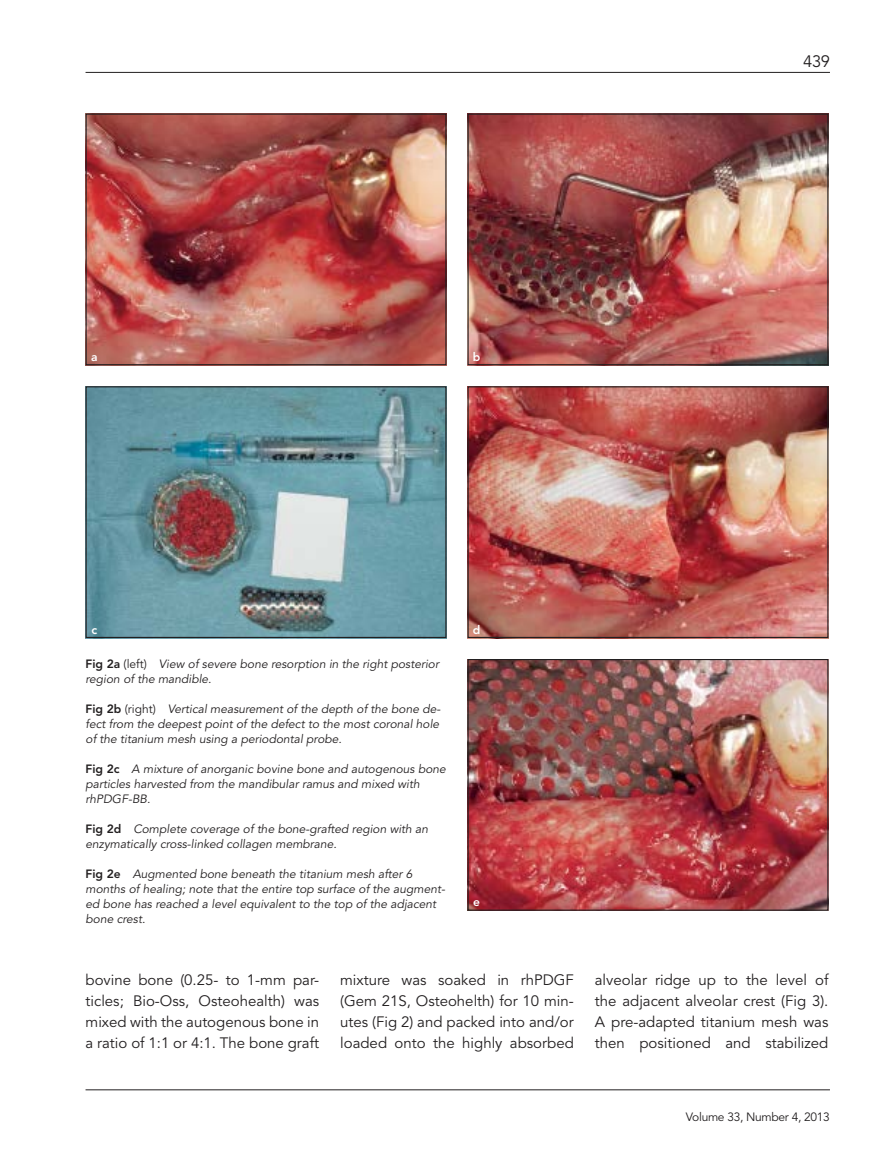
<style>
.page{position:relative;width:878px;height:1175px;background:#fff}
.page>*{position:absolute;margin:0;border:0;box-sizing:border-box;transform-origin:0 0}
.t1{font:16.5px "Avenir LT Std";color:#221f20}
.t2{font:15px/21px "Avenir LT Std";color:#221f20;text-align:justify}
.t3{font:italic 12px/15px "Avenir LT Std";color:#221f20}
.t4{font:12px "Avenir LT Std";letter-spacing:-.025em;color:#221f20}
.t5{font:800 12px "Avenir LT Std";color:#fff}
.s1{font-weight:800;font-style:normal}
.s2{font-style:normal}
</style>
<div class="page">
<hr style="left:86px;top:1089px;width:744px;height:1px;background:#221f20">
<hr style="left:86px;top:72px;width:744px;height:1px;background:#221f20">
<img style="left:88px;top:116px;width:356px;height:247px">
<div style="left:86px;top:114px;width:360px;height:251px;border:1px solid #221f20"></div>
<img style="left:469px;top:116px;width:357px;height:247px">
<div style="left:467px;top:114px;width:361px;height:251px;border:1px solid #221f20"></div>
<img style="left:88px;top:388px;width:356px;height:248px">
<div style="left:86px;top:386px;width:360px;height:252px;border:1px solid #221f20"></div>
<img style="left:469px;top:388px;width:357px;height:248px">
<div style="left:467px;top:386px;width:361px;height:252px;border:1px solid #221f20"></div>
<img style="left:469px;top:661px;width:357px;height:247px">
<div style="left:467px;top:659px;width:361px;height:251px;border:1px solid #221f20"></div>
<p class="t5" style="left:91px;top:349px;width:8px">a</p>
<p class="t5" style="left:472px;top:349px;width:9px">b</p>
<p class="t5" style="left:92px;top:622px;width:7px">c</p>
<p class="t3" style="left:86px;top:656px;width:355px"><span class="s1">Fig 2a</span> <span class="s2">(left)</span> View of severe bone resorption in the right posterior region of the mandible.</p>
<p class="t3" style="left:86px;top:701px;width:356px;text-align:justify"><span class="s1">Fig 2b</span> <span class="s2">(right)</span> Vertical measurement of the depth of the bone de&shy;fect from the deepest point of the defect to the most coronal hole of the titanium mesh using a periodontal probe.</p>
<p class="t3" style="left:86px;top:761px;width:362px"><span class="s1">Fig 2c</span> A mixture of anorganic bovine bone and autogenous bone particles harvested from the mandibular ramus and mixed with rhPDGF-BB.</p>
<p class="t3" style="left:86px;top:821px;width:344px"><span class="s1">Fig 2d</span> Complete coverage of the bone-grafted region with an enzymatically cross-linked collagen membrane.</p>
<p class="t3" style="left:86px;top:866px;width:361px"><span class="s1">Fig 2e</span> Augmented bone beneath the titanium mesh after 6 months of healing; note that the entire top surface of the augment&shy;ed bone has reached a level equivalent to the top of the adjacent bone crest.</p>
<p class="t5" style="left:472px;top:622px;width:9px">d</p>
<p class="t5" style="left:473px;top:895px;width:8px">e</p>
<h1 class="t1" style="left:803px;top:51px;width:28px">439</h1>
<p class="t2" style="left:86px;top:969px;width:235px">bovine bone (0.25- to 1-mm par&shy;ticles; Bio-Oss, Osteohealth) was mixed with the autogenous bone in a ratio of 1:1 or 4:1. The bone graft</p>
<p class="t2" style="left:340px;top:969px;width:235px">mixture was soaked in rhPDGF (Gem 21S, Osteohelth) for 10 min&shy;utes (Fig 2) and packed into and/or loaded onto the highly absorbed</p>
<p class="t2" style="left:595px;top:969px;width:235px">alveolar ridge up to the level of the adjacent alveolar crest (Fig 3).<br>A pre-adapted titanium mesh was then positioned and stabilized</p>
<p class="t4" style="left:686px;top:1110px;width:145px">Volume 33, Number 4, 2013</p>
</div>
